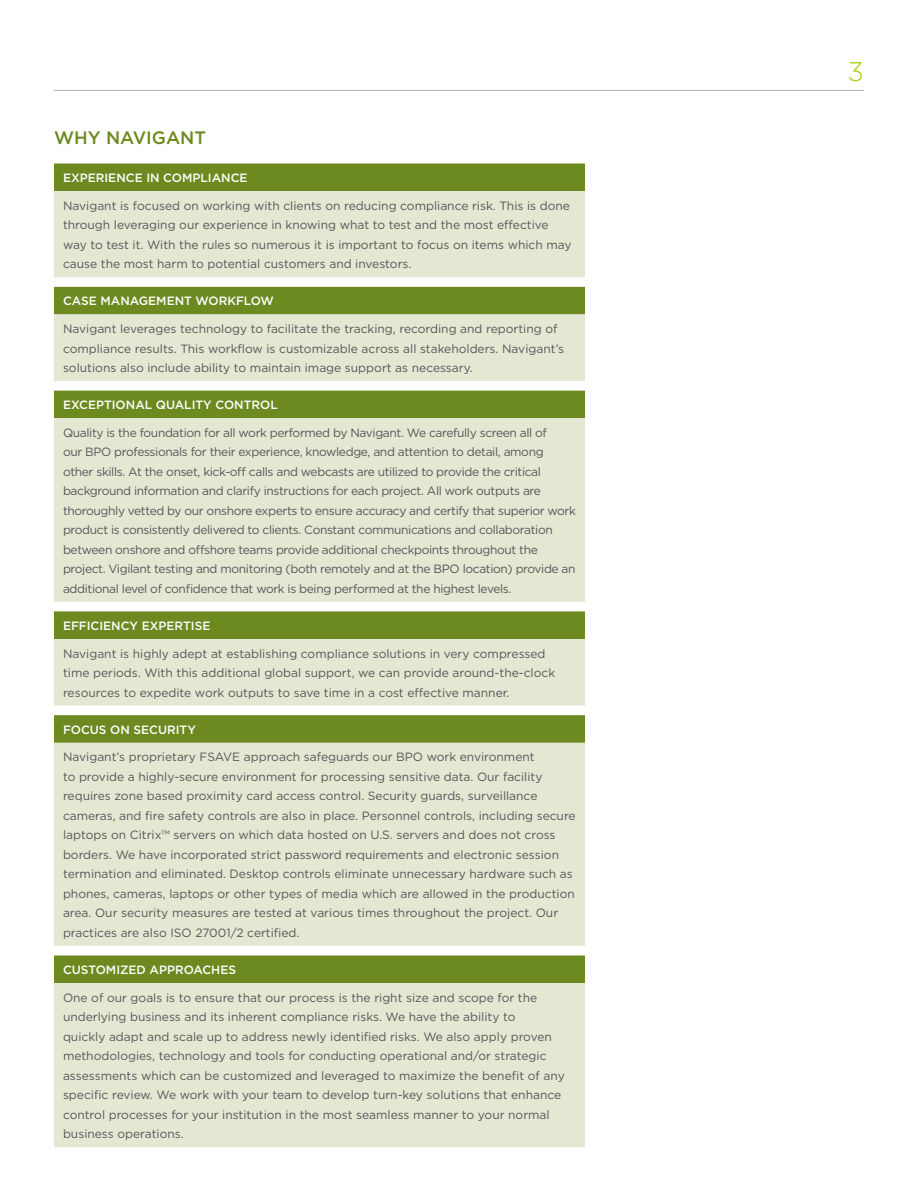
<style>
.page{position:relative;width:918px;height:1188px;background:#fff}
.page>*{position:absolute;margin:0;border:0;box-sizing:border-box;transform-origin:0 0}
.PAGE_-_Numbers_R{font:300 27px "Gotham";color:#a2d40a}
.BOD_-_Copy_Headers{font:500 18px "Gotham";color:#6c8a1f}
.CHART_-_Copy{font:12px/19.5px "Gotham";color:#545759}
.CHART_-_Copy-2{font:12px/19.5px "Gotham";letter-spacing:-.03em;color:#545759}
.CHART_-_Header_1{font:500 12px "Gotham";color:#fff}
</style>
<div class="page">
<hr style="left:54px;top:90px;width:810px;height:1px;background:#aaacad">
<div style="left:54px;top:164px;width:531px;height:27px;background:#6c8a1f"></div>
<svg style="left:54px;top:191px;width:531px;height:956px;background:#d4dab9"></svg>
<p class="BOD_-_Copy_Headers" style="left:54px;top:126px;width:154px">WHY NAVIGANT</p>
<p class="CHART_-_Header_1" style="left:63px;top:170px;width:186px">EXPERIENCE IN COMPLIANCE</p>
<p class="CHART_-_Copy" style="left:63px;top:195px;width:510px">Navigant is focused on working with clients on reducing compliance risk. This is done through leveraging our experience in knowing what to test and the most effective way to test it. With the rules so numerous it is important to focus on items which may cause the most harm to potential customers and investors.</p>
<p class="CHART_-_Header_1" style="left:63px;top:293px;width:212px">CASE MANAGEMENT WORKFLOW</p>
<p class="CHART_-_Copy" style="left:63px;top:319px;width:503px">Navigant leverages technology to facilitate the tracking, recording and reporting of compliance results. This workflow is customizable across all stakeholders. Navigant’s solutions also include ability to maintain image support as necessary.</p>
<p class="CHART_-_Header_1" style="left:63px;top:397px;width:216px">EXCEPTIONAL QUALITY CONTROL</p>
<p class="CHART_-_Copy-2" style="left:63px;top:423px;width:514px">Quality is the foundation for all work performed by Navigant. We carefully screen all of<br>our BPO professionals for their experience, knowledge, and attention to detail, among other skills. At the onset, kick-off calls and webcasts are utilized to provide the critical background information and clarify instructions for each project. All work outputs are thoroughly vetted by our onshore experts to ensure accuracy and certify that superior work product is consistently delivered to clients. Constant communications and collaboration between onshore and offshore teams provide additional checkpoints throughout the project. Vigilant testing and monitoring (both remotely and at the BPO location) provide an additional level of confidence that work is being performed at the highest levels.</p>
<p class="CHART_-_Header_1" style="left:63px;top:618px;width:149px">EFFICIENCY EXPERTISE</p>
<p class="CHART_-_Copy" style="left:63px;top:643px;width:494px">Navigant is highly adept at establishing compliance solutions in very compressed time periods. With this additional global support, we can provide around-the-clock resources to expedite work outputs to save time in a cost effective manner.</p>
<p class="CHART_-_Header_1" style="left:63px;top:722px;width:134px">FOCUS ON SECURITY</p>
<p class="CHART_-_Copy" style="left:63px;top:747px;width:514px">Navigant’s proprietary FSAVE approach safeguards our BPO work environment<br>to provide a highly-secure environment for processing sensitive data. Our facility requires zone based proximity card access control. Security guards, surveillance cameras, and fire safety controls are also in place. Personnel controls, including secure laptops on Citrix™ servers on which data hosted on U.S. servers and does not cross borders. We have incorporated strict password requirements and electronic session termination and eliminated. Desktop controls eliminate unnecessary hardware such as phones, cameras, laptops or other types of media which are allowed in the production area. Our security measures are tested at various times throughout the project. Our practices are also ISO 27001/2 certified.</p>
<p class="CHART_-_Header_1" style="left:63px;top:962px;width:175px">CUSTOMIZED APPROACHES</p>
<p class="CHART_-_Copy" style="left:63px;top:987px;width:503px">One of our goals is to ensure that our process is the right size and scope for the underlying business and its inherent compliance risks. We have the ability to<br>quickly adapt and scale up to address newly identified risks. We also apply proven methodologies, technology and tools for conducting operational and/or strategic assessments which can be customized and leveraged to maximize the benefit of any specific review. We work with your team to develop turn-key solutions that enhance control processes for your institution in the most seamless manner to your normal business operations.</p>
<p class="PAGE_-_Numbers_R" style="left:848px;top:54px;width:18px">3</p>
</div>
